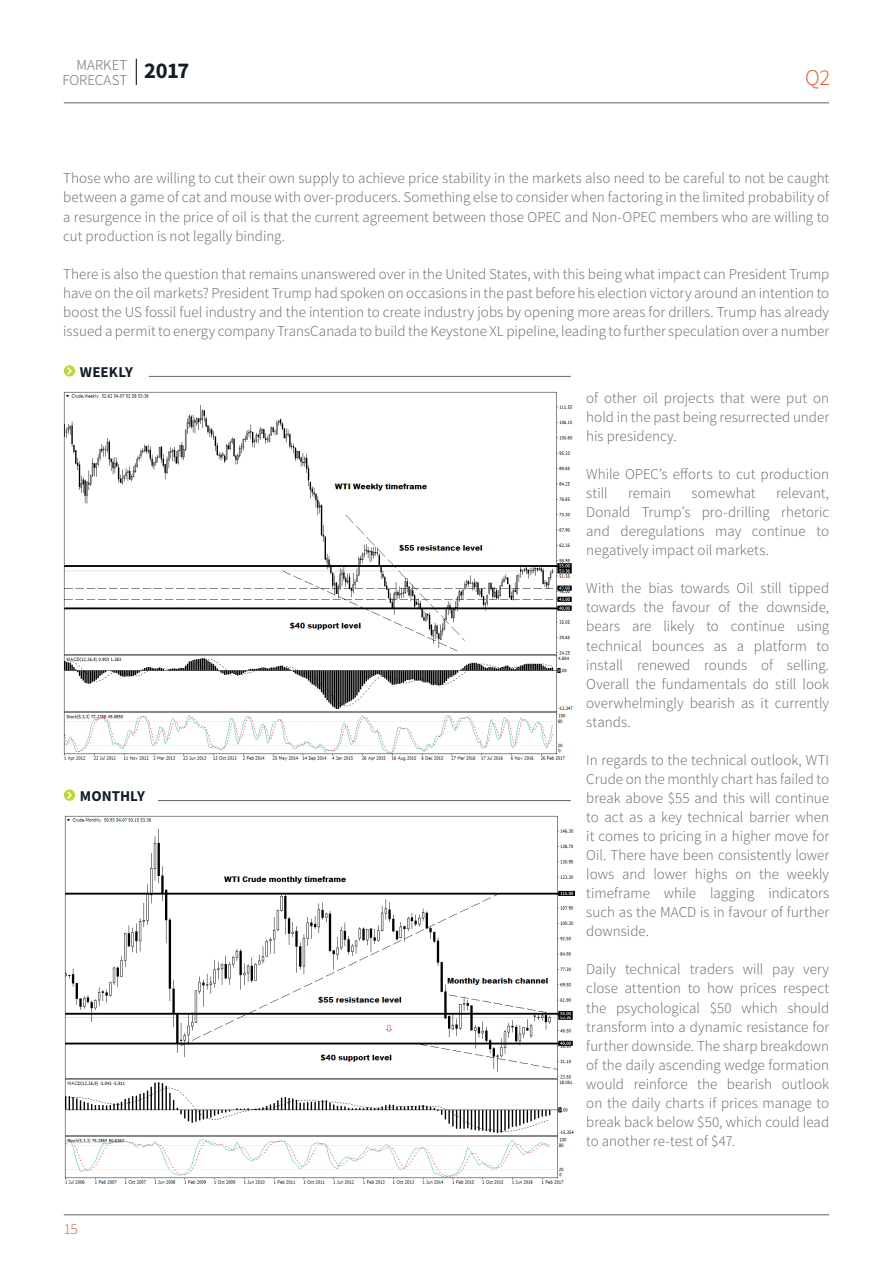
<style>
.page{position:relative;width:893px;height:1263px;background:#fff}
.page>*{position:absolute;margin:0;border:0;box-sizing:border-box;transform-origin:0 0}
.t1{font:700 22.5px "Source Sans Pro";color:#131d28}
.t2{font:300 22.5px "Source Sans Pro";color:#e75525}
.t3{font:300 15px/19px "Source Sans Pro";color:#636466;text-align:justify}
.t4{font:700 15px "Source Sans Pro";letter-spacing:.005em;color:#131d28}
.t5{font:300 15px "Source Sans Pro";color:#e75525}
</style>
<div class="page">
<svg style="left:136px;top:59px;width:1px;height:26px"></svg>
<hr style="left:64px;top:103px;width:765px;height:1px;background:#636466">
<hr style="left:64px;top:1214px;width:765px;height:1px;background:#636466">
<img style="left:64px;top:392px;width:509px;height:368px">
<hr style="left:149px;top:376px;width:422px;height:1px;background:#636466">
<svg style="left:64px;top:365px;width:11px;height:12px"></svg>
<svg style="left:67px;top:367px;width:5px;height:8px"></svg>
<img style="left:64px;top:815px;width:511px;height:369px">
<hr style="left:158px;top:800px;width:413px;height:1px;background:#636466">
<svg style="left:64px;top:789px;width:11px;height:12px"></svg>
<svg style="left:67px;top:791px;width:5px;height:8px"></svg>
<p class="t3" style="left:62px;top:58px;width:67px;line-height:15px;text-align:right">MARKET<br>FORECAST</p>
<h1 class="t2" style="left:805px;top:64px;width:26px">Q2</h1>
<h1 class="t1" style="left:144px;top:55px;width:47px">2017</h1>
<p class="t3" style="left:63px;top:169px;width:768px">Those who are willing to cut their own supply to achieve price stability in the markets also need to be careful to not be caught between a game of cat and mouse with over-producers. Something else to consider when factoring in the limited probability of a resurgence in the price of oil is that the current agreement between those OPEC and Non-OPEC members who are willing to cut production is not legally binding.</p>
<p class="t3" style="left:63px;top:264px;width:768px">There is also the question that remains unanswered over in the United States, with this being what impact can President Trump have on the oil markets? President Trump had spoken on occasions in the past before his election victory around an intention to boost the US fossil fuel industry and the intention to create industry jobs by opening more areas for drillers. Trump has already issued a permit to energy company TransCanada to build the Keystone XL pipeline, leading to further speculation over a number</p>
<p class="t4" style="left:80px;top:361px;width:55px">WEEKLY</p>
<p class="t4" style="left:80px;top:786px;width:66px">MONTHLY</p>
<p class="t5" style="left:64px;top:1220px;width:15px">15</p>
<p class="t3" style="left:586px;top:388px;width:244px">of other oil projects that were put on hold in the past being resurrected under his presidency.</p>
<p class="t3" style="left:586px;top:465px;width:244px">While OPEC’s efforts to cut production still</p>
<p class="t3" style="left:586px;top:484px;width:244px;text-indent:190px">relevant, Donald Trump’s pro-drilling rhetoric and deregulations may continue to negatively impact oil markets.</p>
<p class="t3" style="left:586px;top:579px;width:244px">With the bias towards Oil still tipped towards the favour of the downside, bears are likely to continue using technical bounces as a platform to install renewed rounds of selling.<br>Overall the fundamentals do still look overwhelmingly bearish as it currently stands.</p>
<p class="t3" style="left:586px;top:750px;width:244px">In regards to the technical outlook, WTI Crude on the monthly chart has failed to break above $55 and this will continue to act as a key technical barrier when it comes to pricing in a higher move for Oil. There have been consistently lower lows and lower highs on the weekly timeframe while lagging indicators such as the MACD is in favour of further downside.</p>
<p class="t3" style="left:586px;top:960px;width:244px">Daily technical traders will pay very close attention to how prices respect the psychological $50 which should transform into a dynamic resistance for further downside. The sharp breakdown of the daily ascending wedge formation would reinforce the bearish outlook on the daily charts if prices manage to break back below $50, which could lead to another re-test of $47.</p>
<p class="t3" style="left:628px;top:484px;width:44px">remain</p>
<p class="t3" style="left:691px;top:484px;width:66px">somewhat</p>
</div>
